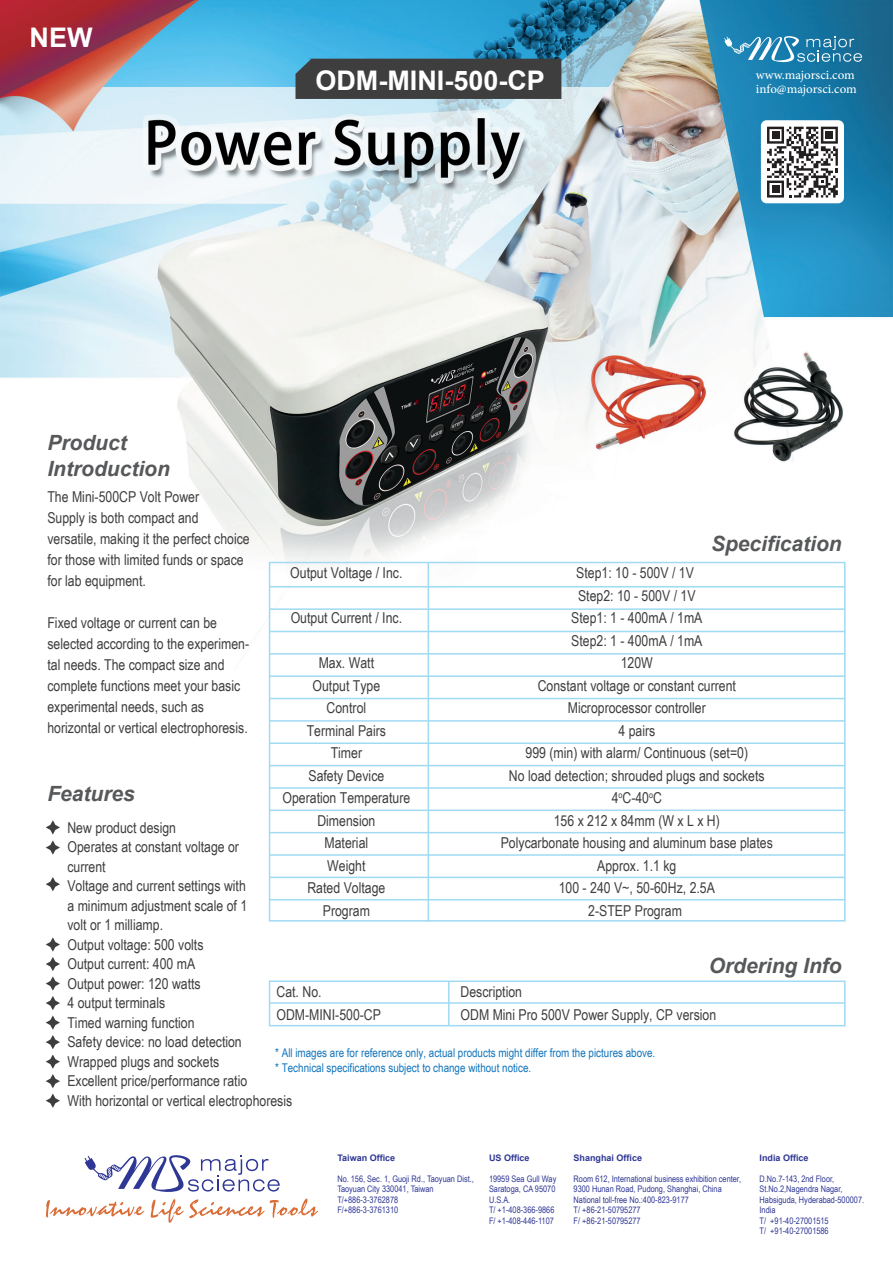
<style>
.page{position:relative;width:893px;height:1263px;background:#fff}
.page>*{position:absolute;margin:0;border:0;box-sizing:border-box;transform-origin:0 0}
.t1{font:700 27px "Arial";color:#fff}
.t2{font:italic 700 21px/25.2px "Arial";color:#57585a}
.t3{font:15px/22.5px "Arial Narrow";color:#3e3e3f}
.t4{font:12.6px/14.4px "Adobe Hebrew";color:#fff}
.t5{font:12px/15px "Arial Narrow";color:#1074bc}
.t6{font:9px/10.5px "Arial Narrow";color:#2f3795}
.t7{font:700 9px "Arial";color:#2f3795}
</style>
<div class="page">
<img style="left:0;top:0;width:893px;height:1212px">
<div style="left:295px;top:59px;width:266px;height:40px;background:#3e3e3f"></div>
<div style="left:761px;top:120px;width:83px;height:83px;background:#fff;border-radius:6px"></div>
<svg style="left:767px;top:127px;width:71px;height:71px"></svg>
<div style="left:772px;top:132px;width:7px;height:7px;background:#231f20"></div>
<div style="left:826px;top:132px;width:7px;height:7px;background:#231f20"></div>
<div style="left:772px;top:185px;width:7px;height:8px;background:#231f20"></div>
<svg style="left:724px;top:35px;width:138px;height:28px;background:#4694b9"></svg>
<svg style="left:46px;top:820px;width:14px;height:14px"></svg>
<svg style="left:46px;top:840px;width:14px;height:15px"></svg>
<svg style="left:46px;top:877px;width:14px;height:14px"></svg>
<svg style="left:46px;top:937px;width:14px;height:171px"></svg>
<hr style="left:270px;top:1002px;width:575px;height:2px;background:#a0daf3">
<div style="left:269px;top:980px;width:577px;height:46px;border:2px solid #a0daf3"></div>
<hr style="left:448px;top:981px;width:2px;height:45px;background:#a0daf3">
<svg style="left:46px;top:1153px;width:272px;height:70px"></svg>
<hr style="left:270px;top:586px;width:575px;height:1px;background:#a0daf3">
<hr style="left:270px;top:608px;width:575px;height:2px;background:#a0daf3">
<hr style="left:270px;top:631px;width:575px;height:1px;background:#a0daf3">
<hr style="left:270px;top:653px;width:575px;height:2px;background:#a0daf3">
<hr style="left:270px;top:675px;width:575px;height:2px;background:#a0daf3">
<hr style="left:270px;top:698px;width:575px;height:1px;background:#a0daf3">
<hr style="left:270px;top:720px;width:575px;height:2px;background:#a0daf3">
<hr style="left:270px;top:742px;width:575px;height:2px;background:#a0daf3">
<hr style="left:270px;top:765px;width:575px;height:1px;background:#a0daf3">
<hr style="left:270px;top:787px;width:575px;height:2px;background:#a0daf3">
<hr style="left:270px;top:809px;width:575px;height:2px;background:#a0daf3">
<hr style="left:270px;top:832px;width:575px;height:1px;background:#a0daf3">
<hr style="left:270px;top:854px;width:575px;height:2px;background:#a0daf3">
<hr style="left:270px;top:877px;width:575px;height:1px;background:#a0daf3">
<hr style="left:270px;top:899px;width:575px;height:1px;background:#a0daf3">
<div style="left:269px;top:562px;width:577px;height:359px;border:2px solid #a0daf3"></div>
<hr style="left:428px;top:562px;width:1px;height:360px;background:#a0daf3">
<h1 class="t1" style="left:30px;top:18px;width:64px">NEW</h1>
<h2 class="t2" style="left:47px;top:431px;width:124px">Product<br>Introduction</h2>
<h1 class="t1" style="left:315px;top:62px;width:231px">ODM-MINI-500-CP</h1>
<p class="t4" style="left:756px;top:67px;width:102px">www.majorsci.com info@majorsci.com</p>
<p class="t3" style="left:47px;top:486px;width:204px;line-height:21px">The Mini-500CP Volt Power<br>Supply is both compact and versatile, making it the perfect choice for those with limited funds or space for lab equipment.</p>
<p class="t3" style="left:47px;top:612px;width:203px;line-height:21px">Fixed voltage or current can be selected according to the experimen&shy;tal needs. The compact size and complete functions meet your basic experimental needs, such as horizontal or vertical electrophoresis.</p>
<h2 class="t2" style="left:711px;top:532px;width:132px">Specification</h2>
<p class="t3" style="left:290px;top:561px;width:114px">Output Voltage / Inc.</p>
<p class="t3" style="left:291px;top:606px;width:113px">Output Current / Inc.</p>
<p class="t3" style="left:282px;top:651px;width:129px;text-align:center">Max. Watt<br>Output Type<br>Control<br>Terminal Pairs<br>Timer<br>Safety Device<br>Operation Temperature<br>Dimension<br>Material<br>Weight<br>Rated Voltage<br>Program</p>
<p class="t3" style="left:501px;top:561px;width:274px;text-align:center">Step1: 10 - 500V / 1V<br>Step2: 10 - 500V / 1V<br>Step1: 1 - 400mA / 1mA<br>Step2: 1 - 400mA / 1mA<br>120W<br>Constant voltage or constant current<br>Microprocessor controller<br>4 pairs<br>999 (min) with alarm/ Continuous (set=0)<br>No load detection; shrouded plugs and sockets<br>4<sup>o</sup>C-40<sup>o</sup>C<br>156 x 212 x 84mm (W x L x H)<br>Polycarbonate housing and aluminum base plates<br>Approx. 1.1 kg<br>100 - 240 V~, 50-60Hz, 2.5A<br>2-STEP Program</p>
<h2 class="t2" style="left:47px;top:781px;width:89px">Features</h2>
<p class="t3" style="left:67px;top:817px;width:226px;line-height:19.5px">New product design<br>Operates at constant voltage or<br>current<br>Voltage and current settings with<br>a minimum adjustment scale of 1<br>volt or 1 milliamp.<br>Output voltage: 500 volts<br>Output current: 400 mA<br>Output power: 120 watts<br>4 output terminals<br>Timed warning function<br>Safety device: no load detection<br>Wrapped plugs and sockets<br>Excellent price/performance ratio<br>With horizontal or vertical electrophoresis</p>
<h2 class="t2" style="left:709px;top:954px;width:135px">Ordering Info</h2>
<p class="t3" style="left:276px;top:980px;width:106px">Cat. No.<br>ODM-MINI-500-CP</p>
<p class="t3" style="left:461px;top:980px;width:257px">Description<br>ODM Mini Pro 500V Power Supply, CP version</p>
<p class="t5" style="left:275px;top:1045px;width:382px">* All images are for reference only, actual products might differ from the pictures above. * Technical specifications subject to change without notice.</p>
<p class="t7" style="left:337px;top:1151px;width:59px">Taiwan Office</p>
<p class="t6" style="left:337px;top:1173px;width:138px">No. 156, Sec. 1, Guoji Rd., Taoyuan Dist.,<br>Taoyuan City 330041, Taiwan<br>T/+886-3-3762878<br>F/+886-3-3761310</p>
<p class="t7" style="left:489px;top:1151px;width:42px">US Office</p>
<p class="t6" style="left:489px;top:1173px;width:69px">19959 Sea Gull Way<br>Saratoga, CA 95070<br>U.S.A.<br>T/ +1-408-366-9866<br>F/ +1-408-446-1107</p>
<p class="t7" style="left:574px;top:1151px;width:70px">Shanghai Office</p>
<p class="t6" style="left:574px;top:1173px;width:169px">Room 612, International business exhibition center, 9300 Hunan Road, Pudong, Shanghai, China National toll-free No.:400-823-9177<br>T/ +86-21-50795277<br>F/ +86-21-50795277</p>
<p class="t7" style="left:760px;top:1151px;width:51px">India Office</p>
<p class="t6" style="left:760px;top:1173px;width:106px">D.No.7-143, 2nd Floor,<br>St.No.2,Nagendra Nagar,<br>Habsiguda, Hyderabad-500007.<br>India<br>T/ +91-40-27001515<br>T/ +91-40-27001586</p>
</div>
